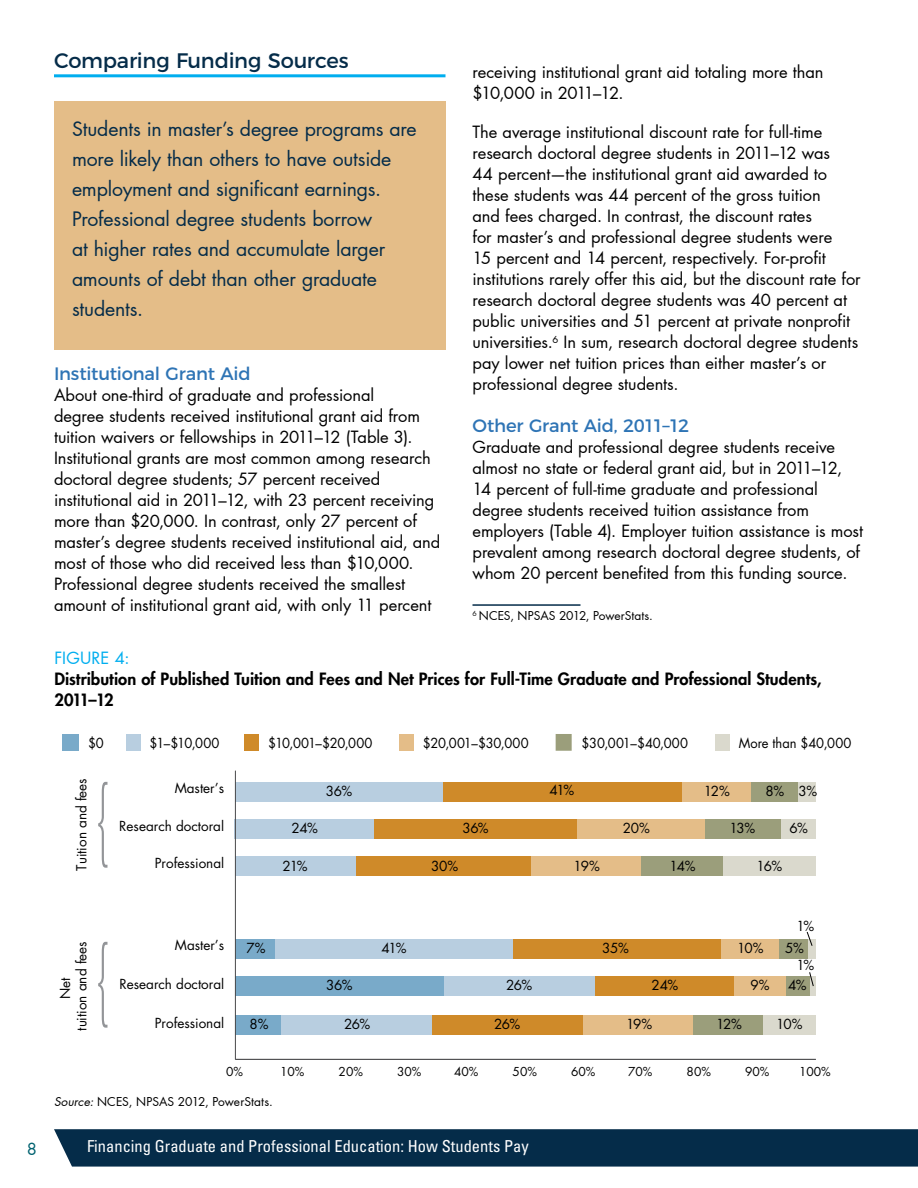
<style>
.page{position:relative;width:918px;height:1188px;background:#fff}
.page>*{position:absolute;margin:0;border:0;box-sizing:border-box;transform-origin:0 0}
.t1{font:21px "Montserrat";letter-spacing:-.015em;color:#052c49}
.t2{font:19.5px/30px "Futura LT Pro";letter-spacing:-.01em;color:#052c49}
.t3{font:18px "Montserrat";letter-spacing:-.015em;color:#2e74b5}
.t4{font:16.5px/21px "Futura LT Pro";letter-spacing:-.005em;color:#000}
.t5{font:800 16.5px/21px "Futura Std";letter-spacing:.005em;color:#000}
.t6{font:condensed 16.5px "Univers LT Std";color:#fff}
.t7{font:16.5px "Futura LT Pro";letter-spacing:.01em;color:#00aeef}
.t8{font:16.5px "Futura LT Pro";color:#006270}
.t9{font:13.5px/16.2px "Futura Std";color:#000;text-align:center}
.t10{font:13.5px "Futura";letter-spacing:.005em;color:#000;scale:.95 1}
.t11{font:12px "Futura LT Pro";color:#000}
.t12{font:12px "Futura Std";color:#000}
.s1{font-style:italic}
</style>
<div class="page">
<div style="left:54px;top:1129px;width:864px;height:38px;background:#052c49"></div>
<hr style="left:54px;top:74px;width:392px;height:3px;background:#00aeef">
<div style="left:54px;top:102px;width:392px;height:248px;background:#e4bd88"></div>
<hr style="left:472px;top:604px;width:108px;height:2px;background:#052c49">
<hr style="left:235px;top:1059px;width:581px;height:1px;background:#48484a">
<div style="left:235px;top:1015px;width:46px;height:20px;background:#79aac9"></div>
<div style="left:281px;top:1015px;width:151px;height:20px;background:#b8cee0"></div>
<div style="left:432px;top:1015px;width:151px;height:20px;background:#cf8a29"></div>
<div style="left:583px;top:1015px;width:111px;height:20px;background:#e4bd88"></div>
<div style="left:694px;top:1015px;width:69px;height:20px;background:#9b9e7b"></div>
<div style="left:763px;top:1015px;width:52px;height:20px;background:#dad9cd"></div>
<div style="left:235px;top:782px;width:209px;height:19px;background:#b8cee0"></div>
<div style="left:444px;top:782px;width:238px;height:19px;background:#cf8a29"></div>
<div style="left:682px;top:782px;width:69px;height:19px;background:#e4bd88"></div>
<div style="left:751px;top:782px;width:47px;height:19px;background:#9b9e7b"></div>
<div style="left:798px;top:782px;width:17px;height:19px;background:#dad9cd"></div>
<div style="left:235px;top:857px;width:122px;height:19px;background:#b8cee0"></div>
<div style="left:357px;top:857px;width:174px;height:19px;background:#cf8a29"></div>
<div style="left:531px;top:857px;width:110px;height:19px;background:#e4bd88"></div>
<div style="left:641px;top:857px;width:82px;height:19px;background:#9b9e7b"></div>
<div style="left:723px;top:857px;width:92px;height:19px;background:#dad9cd"></div>
<div style="left:235px;top:819px;width:139px;height:19px;background:#b8cee0"></div>
<div style="left:374px;top:819px;width:203px;height:19px;background:#cf8a29"></div>
<div style="left:577px;top:819px;width:128px;height:19px;background:#e4bd88"></div>
<div style="left:705px;top:819px;width:76px;height:19px;background:#9b9e7b"></div>
<div style="left:781px;top:819px;width:35px;height:19px;background:#dad9cd"></div>
<svg style="left:98px;top:782px;width:9px;height:86px"></svg>
<svg style="left:98px;top:942px;width:9px;height:86px"></svg>
<div style="left:235px;top:977px;width:209px;height:19px;background:#79aac9"></div>
<div style="left:444px;top:977px;width:151px;height:19px;background:#b8cee0"></div>
<div style="left:595px;top:977px;width:139px;height:19px;background:#cf8a29"></div>
<div style="left:734px;top:977px;width:52px;height:19px;background:#e4bd88"></div>
<div style="left:786px;top:977px;width:24px;height:19px;background:#9b9e7b"></div>
<div style="left:810px;top:977px;width:5px;height:19px;background:#dad9cd"></div>
<svg style="left:809px;top:972px;width:5px;height:14px"></svg>
<div style="left:235px;top:939px;width:41px;height:20px;background:#79aac9"></div>
<div style="left:276px;top:939px;width:238px;height:20px;background:#b8cee0"></div>
<div style="left:514px;top:939px;width:207px;height:20px;background:#cf8a29"></div>
<div style="left:721px;top:939px;width:58px;height:20px;background:#e4bd88"></div>
<div style="left:779px;top:939px;width:29px;height:20px;background:#9b9e7b"></div>
<div style="left:808px;top:939px;width:7px;height:20px;background:#dad9cd"></div>
<svg style="left:806px;top:931px;width:7px;height:15px"></svg>
<hr style="left:235px;top:771px;width:1px;height:288px;background:#48484a">
<div style="left:62px;top:734px;width:16px;height:17px;background:#79aac9"></div>
<div style="left:126px;top:734px;width:15px;height:17px;background:#b8cee0"></div>
<div style="left:245px;top:734px;width:14px;height:17px;background:#cf8a29"></div>
<div style="left:399px;top:734px;width:15px;height:17px;background:#e4bd88"></div>
<svg style="left:556px;top:734px;width:16px;height:17px"></svg>
<div style="left:715px;top:734px;width:15px;height:17px;background:#dad9cd"></div>
<p class="t1" style="left:54px;top:44px;width:296px">Comparing Funding Sources</p>
<p class="t2" style="left:72px;top:113px;width:346px">Students in master’s degree programs are more likely than others to have outside employment and significant earnings.<br>Professional degree students borrow<br>at higher rates and accumulate larger amounts of debt than other graduate students.</p>
<p class="t3" style="left:54px;top:360px;width:198px">Institutional Grant Aid</p>
<p class="t4" style="left:54px;top:385px;width:388px">About one-third of graduate and professional<br>degree students received institutional grant aid from tuition waivers or fellowships in 2011–12 (Table 3).<br>Institutional grants are most common among research doctoral degree students; 57 percent received institutional aid in 2011–12, with 23 percent receiving more than $20,000. In contrast, only 27 percent of master’s degree students received institutional aid, and most of those who did received less than $10,000.<br>Professional degree students received the smallest amount of institutional grant aid, with only 11 percent</p>
<p class="t4" style="left:472px;top:62px;width:353px">receiving institutional grant aid totaling more than $10,000 in 2011–12.</p>
<p class="t4" style="left:472px;top:122px;width:390px">The average institutional discount rate for full-time research doctoral degree students in 2011–12 was<br>44 percent—the institutional grant aid awarded to these students was 44 percent of the gross tuition<br>and fees charged. In contrast, the discount rates<br>for master’s and professional degree students were<br>15 percent and 14 percent, respectively. For-profit institutions rarely offer this aid, but the discount rate for research doctoral degree students was 40 percent at public universities and 51 percent at private nonprofit universities.<sup>6</sup> In sum, research doctoral degree students pay lower net tuition prices than either master’s or professional degree students.</p>
<p class="t3" style="left:472px;top:412px;width:218px">Other Grant Aid, 2011–12</p>
<p class="t4" style="left:472px;top:437px;width:392px">Graduate and professional degree students receive almost no state or federal grant aid, but in 2011–12, 14 percent of full-time graduate and professional degree students received tuition assistance from employers (Table 4). Employer tuition assistance is most prevalent among research doctoral degree students, of whom 20 percent benefited from this funding source.</p>
<p class="t11" style="left:472px;top:607px;width:182px"><sup>6</sup> NCES, NPSAS 2012, PowerStats.</p>
<p class="t7" style="left:54px;top:647px;width:76px">FIGURE 4:</p>
<p class="t5" style="left:54px;top:669px;width:769px">Distribution of Published Tuition and Fees and Net Prices for Full-Time Graduate and Professional Students,<br>2011–12</p>
<p class="t10" style="left:88px;top:734px;width:18px">$0</p>
<p class="t10" style="left:149px;top:734px;width:75px">$1–$10,000</p>
<p class="t10" style="left:268px;top:734px;width:111px">$10,001–$20,000</p>
<p class="t10" style="left:423px;top:734px;width:113px">$20,001–$30,000</p>
<p class="t10" style="left:582px;top:734px;width:114px">$30,001–$40,000</p>
<p class="t10" style="left:739px;top:734px;width:120px">More than $40,000</p>
<p class="t9" style="left:73px;top:871px;width:94px;rotate:-90deg">Tuition and fees</p>
<p class="t9" style="left:57px;top:1031px;width:91px;rotate:-90deg">Net<br>tuition and fees</p>
<p class="t9" style="left:175px;top:780px;width:51px">Master’s</p>
<p class="t9" style="left:326px;top:783px;width:28px">36%</p>
<p class="t9" style="left:549px;top:782px;width:26px">41%</p>
<p class="t9" style="left:704px;top:783px;width:27px">12%</p>
<p class="t9" style="left:765px;top:783px;width:53px">8% 3%</p>
<p class="t9" style="left:119px;top:818px;width:106px">Research doctoral</p>
<p class="t9" style="left:291px;top:820px;width:28px">24%</p>
<p class="t9" style="left:462px;top:820px;width:28px">36%</p>
<p class="t9" style="left:623px;top:820px;width:29px">20%</p>
<p class="t9" style="left:729px;top:820px;width:27px">13%</p>
<p class="t9" style="left:789px;top:820px;width:20px">6%</p>
<p class="t9" style="left:155px;top:855px;width:71px">Professional</p>
<p class="t9" style="left:283px;top:858px;width:26px">21%</p>
<p class="t9" style="left:431px;top:858px;width:29px">30%</p>
<p class="t9" style="left:574px;top:858px;width:28px">19%</p>
<p class="t9" style="left:670px;top:858px;width:27px">14%</p>
<p class="t9" style="left:757px;top:858px;width:27px">16%</p>
<p class="t9" style="left:797px;top:918px;width:19px">1%</p>
<p class="t9" style="left:175px;top:938px;width:51px">Master’s</p>
<p class="t9" style="left:247px;top:941px;width:21px">7%</p>
<p class="t9" style="left:382px;top:941px;width:26px">41%</p>
<p class="t9" style="left:602px;top:941px;width:28px">35%</p>
<p class="t9" style="left:737px;top:941px;width:28px">10%</p>
<p class="t9" style="left:785px;top:941px;width:20px">5%</p>
<p class="t9" style="left:797px;top:957px;width:19px">1%</p>
<p class="t9" style="left:120px;top:976px;width:106px">Research doctoral</p>
<p class="t9" style="left:326px;top:977px;width:28px">36%</p>
<p class="t9" style="left:506px;top:977px;width:28px">26%</p>
<p class="t9" style="left:652px;top:977px;width:28px">24%</p>
<p class="t9" style="left:751px;top:977px;width:21px">9%</p>
<p class="t9" style="left:788px;top:977px;width:20px">4%</p>
<p class="t9" style="left:155px;top:1015px;width:71px">Professional</p>
<p class="t9" style="left:250px;top:1016px;width:20px">8%</p>
<p class="t9" style="left:344px;top:1016px;width:28px">26%</p>
<p class="t9" style="left:494px;top:1016px;width:28px">26%</p>
<p class="t9" style="left:626px;top:1016px;width:28px">19%</p>
<p class="t9" style="left:716px;top:1016px;width:27px">12%</p>
<p class="t9" style="left:776px;top:1016px;width:28px">10%</p>
<p class="t12" style="left:226px;top:1064px;width:18px">0%</p>
<p class="t12" style="left:280px;top:1064px;width:26px">10%</p>
<p class="t12" style="left:339px;top:1064px;width:26px">20%</p>
<p class="t12" style="left:397px;top:1064px;width:26px">30%</p>
<p class="t12" style="left:454px;top:1064px;width:26px">40%</p>
<p class="t12" style="left:513px;top:1064px;width:26px">50%</p>
<p class="t12" style="left:571px;top:1064px;width:26px">60%</p>
<p class="t12" style="left:628px;top:1064px;width:26px">70%</p>
<p class="t12" style="left:687px;top:1064px;width:26px">80%</p>
<p class="t12" style="left:745px;top:1064px;width:26px">90%</p>
<p class="t12" style="left:799px;top:1064px;width:33px">100%</p>
<p class="t11" style="left:54px;top:1094px;width:220px"><span class="s1">Source:</span> NCES, NPSAS 2012, PowerStats.</p>
<p class="t8" style="left:27px;top:1137px;width:12px">8</p>
<p class="t6" style="left:87px;top:1136px;width:443px">Financing Graduate and Professional Education: How Students Pay</p>
</div>
